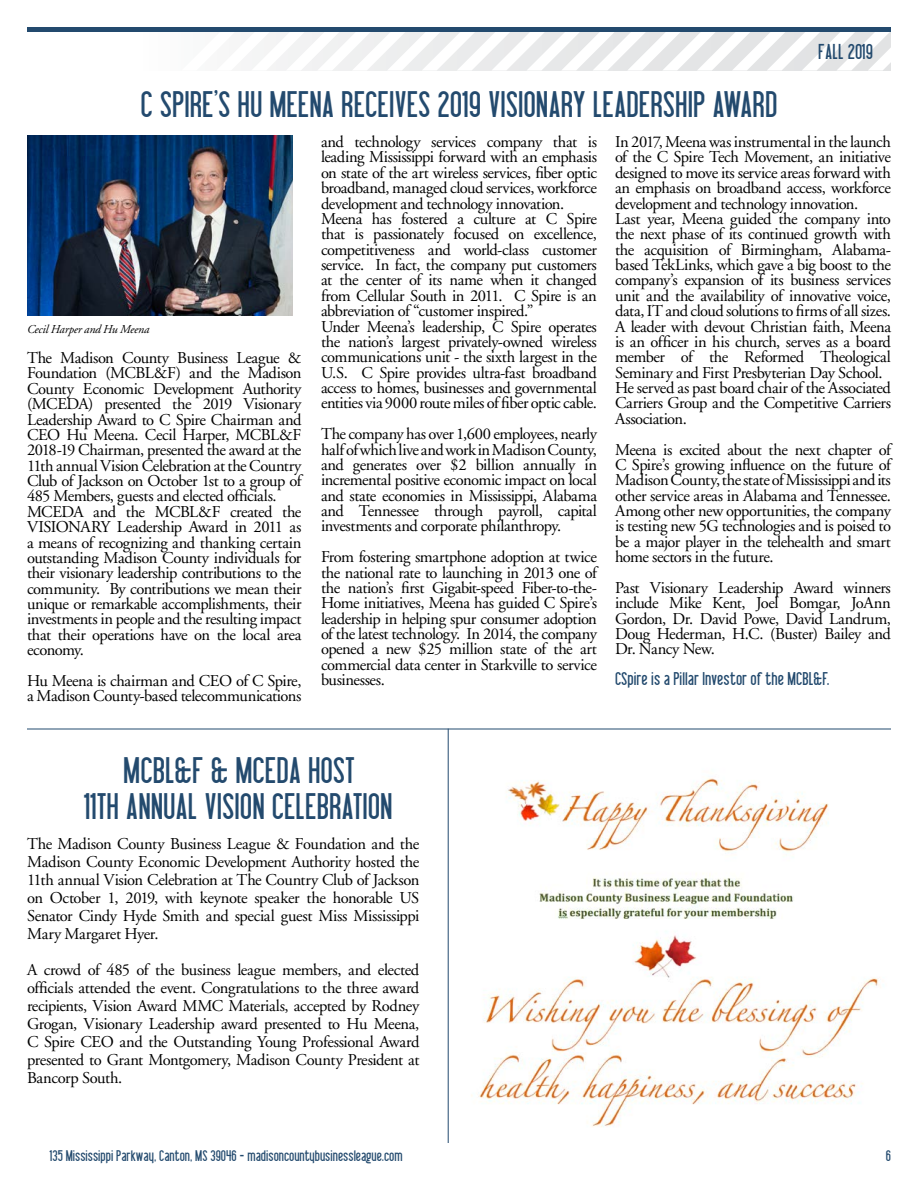
<style>
.page{position:relative;width:918px;height:1188px;background:#fff}
.page>*{position:absolute;margin:0;border:0;box-sizing:border-box;transform-origin:0 0}
.t1{font:36px "Libel Suit";letter-spacing:-.005em;color:#234a6e}
.t2{font:21px "Libel Suit";color:#234a6e}
.t3{font:18px "Libel Suit";color:#234a6e}
.t4{font:16.5px/15.3px "Adobe Garamond";letter-spacing:-.025em;color:#000;text-align:justify}
.t5{font:15px "Libel Suit";color:#234a6e}
.t6{font:italic 12px "Adobe Garamond";letter-spacing:-.015em;color:#000}
</style>
<div class="page">
<svg style="left:252px;top:32px;width:639px;height:39px"></svg>
<div style="left:27px;top:27px;width:864px;height:5px;background:#234a6e"></div>
<img style="left:27px;top:135px;width:265px;height:180px">
<hr style="left:27px;top:729px;width:864px;height:1px;background:#234a6e">
<img style="left:471px;top:778px;width:409px;height:349px">
<hr style="left:448px;top:729px;width:1px;height:414px;background:#234a6e">
<p class="t1" style="left:140px;top:86px;width:639px">C SPIRE’S HU MEENA RECEIVES 2019 VISIONARY LEADERSHIP AWARD</p>
<p class="t2" style="left:818px;top:41px;width:56px">FALL 2019</p>
<p class="t6" style="left:27px;top:323px;width:124px">Cecil Harper and Hu Meena</p>
<p class="t4" style="left:27px;top:351px;width:276px">The Madison County Business League &amp; Foundation (MCBL&amp;F) and the Madison County Economic Development Authority (MCEDA) presented the 2019 Visionary Leadership Award to C Spire Chairman and CEO Hu Meena. Cecil Harper, MCBL&amp;F 2018-19 Chairman, presented the award at the 11th annual Vision Celebration at the Country Club of Jackson on October 1st to a group of 485 Members, guests and elected officials.</p>
<p class="t4" style="left:27px;top:504px;width:276px">MCEDA and the MCBL&amp;F created the VISIONARY Leadership Award in 2011 as a means of recognizing and thanking certain outstanding Madison County individuals for their visionary leadership contributions to the community. By contributions we mean their unique or remarkable accomplishments, their investments in people and the resulting impact that their operations have on the local area economy.</p>
<p class="t4" style="left:27px;top:673px;width:276px">Hu Meena is chairman and CEO of C Spire, a Madison County-based telecommunications</p>
<p class="t4" style="left:321px;top:135px;width:278px">and technology services company that is leading Mississippi forward with an emphasis on state of the art wireless services, fiber optic broadband, managed cloud services, workforce development and technology innovation.</p>
<p class="t4" style="left:321px;top:211px;width:278px">Meena has fostered a culture at C Spire that is passionately focused on excellence, competitiveness and world-class customer service. In fact, the company put customers at the center of its name when it changed from Cellular South in 2011. C Spire is an abbreviation of “customer inspired.”</p>
<p class="t4" style="left:321px;top:319px;width:277px">Under Meena’s leadership, C Spire operates the nation’s largest privately-owned wireless communications unit - the sixth largest in the U.S. C Spire provides ultra-fast broadband access to homes, businesses and governmental entities via 9000 route miles of fiber optic cable.</p>
<p class="t4" style="left:321px;top:427px;width:278px">The company has over 1,600 employees, nearly half of which live and work in Madison County, and generates over $2 billion annually in incremental positive economic impact on local and state economies in Mississippi, Alabama and Tennessee through payroll, capital investments and corporate philanthropy.</p>
<p class="t4" style="left:321px;top:550px;width:278px">From fostering smartphone adoption at twice the national rate to launching in 2013 one of the nation’s first Gigabit-speed Fiber-to-the-Home initiatives, Meena has guided C Spire’s leadership in helping spur consumer adoption of the latest technology. In 2014, the company opened a new $25 million state of the art commercial data center in Starkville to service businesses.</p>
<p class="t4" style="left:615px;top:135px;width:278px">In 2017, Meena was instrumental in the launch of the C Spire Tech Movement, an initiative designed to move its service areas forward with an emphasis on broadband access, workforce development and technology innovation.</p>
<p class="t4" style="left:615px;top:211px;width:278px">Last year, Meena guided the company into the next phase of its continued growth with the acquisition of Birmingham, Alabama&shy;based TekLinks, which gave a big boost to the company’s expansion of its business services unit and the availability of innovative voice, data, IT and cloud solutions to firms of all sizes.</p>
<p class="t4" style="left:615px;top:319px;width:278px">A leader with devout Christian faith, Meena is an officer in his church, serves as a board member of the Reformed Theological Seminary and First Presbyterian Day School.</p>
<p class="t4" style="left:615px;top:381px;width:278px">He served as past board chair of the Associated Carriers Group and the Competitive Carriers Association.</p>
<p class="t4" style="left:615px;top:442px;width:278px">Meena is excited about the next chapter of C Spire’s growing influence on the future of Madison County, the state of Mississippi and its other service areas in Alabama and Tennessee.<br>Among other new opportunities, the company is testing new 5G technologies and is poised to be a major player in the telehealth and smart home sectors in the future.</p>
<p class="t4" style="left:615px;top:580px;width:278px">Past Visionary Leadership Award winners include Mike Kent, Joel Bomgar, JoAnn Gordon, Dr. David Powe, David Landrum, Doug Hederman, H.C. (Buster) Bailey and Dr. Nancy New.</p>
<p class="t3" style="left:615px;top:670px;width:216px">CSpire is a Pillar Investor of the MCBL&amp;F.</p>
<p class="t1" style="left:123px;top:752px;width:233px">MCBL&amp;F &amp; MCEDA HOST</p>
<p class="t1" style="left:85px;top:788px;width:309px">11TH ANNUAL VISION CELEBRATION</p>
<p class="t4" style="left:27px;top:835px;width:394px;line-height:18px">The Madison County Business League &amp; Foundation and the Madison County Economic Development Authority hosted the 11th annual Vision Celebration at The Country Club of Jackson on October 1, 2019, with keynote speaker the honorable US Senator Cindy Hyde Smith and special guest Miss Mississippi Mary Margaret Hyer.</p>
<p class="t4" style="left:27px;top:961px;width:394px;line-height:18px">A crowd of 485 of the business league members, and elected officials attended the event. Congratulations to the three award recipients, Vision Award MMC Materials, accepted by Rodney Grogan, Visionary Leadership award presented to Hu Meena, C Spire CEO and the Outstanding Young Professional Award presented to Grant Montgomery, Madison County President at Bancorp South.</p>
<p class="t5" style="left:50px;top:1148px;width:354px">135 Mississippi Parkway, Canton, MS 39046 - madisoncountybusinessleague.com</p>
<p class="t5" style="left:886px;top:1148px;width:7px">6</p>
</div>
